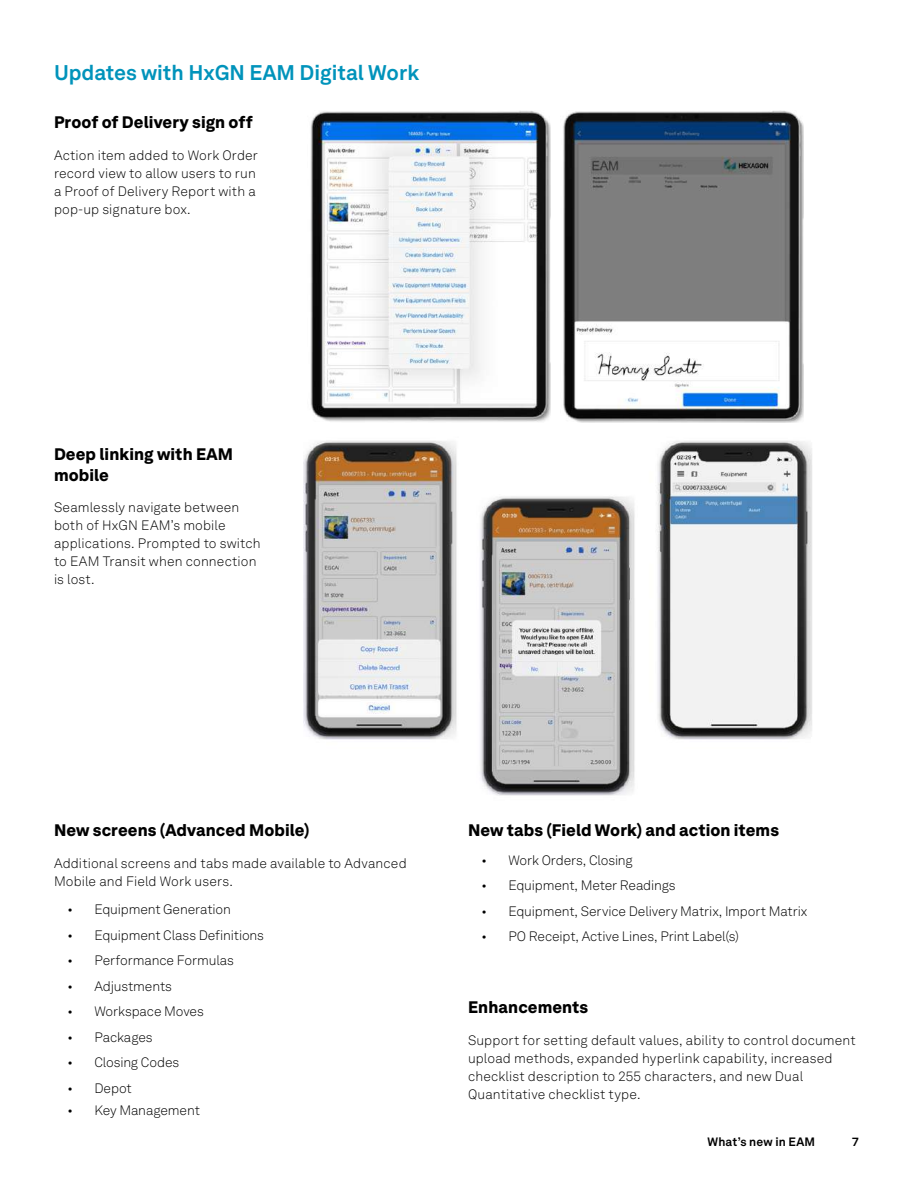
<style>
.page{position:relative;width:918px;height:1188px;background:#fff}
.page>*{position:absolute;margin:0;border:0;box-sizing:border-box;transform-origin:0 0}
.t1{font:700 21px "Hexagon Akkurat";color:#0093bb}
.t2{font:900 16.5px/21px "Hexagon Akkurat";letter-spacing:.005em;color:#000}
.t3{font:300 13.5px/18px "Hexagon Akkurat";letter-spacing:.005em;color:#000}
.t4{font:300 13.5px "Hexagon Akkurat";letter-spacing:-.015em;color:#000}
.t5{font:700 12px "Hexagon Akkurat";letter-spacing:.015em;color:#000}
</style>
<div class="page">
<img style="left:310px;top:110px;width:241px;height:312px">
<img style="left:563px;top:111px;width:241px;height:311px">
<img style="left:303px;top:441px;width:509px;height:355px">
<h1 class="t1" style="left:54px;top:57px;width:367px">Updates with HxGN EAM Digital Work</h1>
<p class="t2" style="left:54px;top:111px;width:200px">Proof of Delivery sign off</p>
<p class="t3" style="left:54px;top:146px;width:206px">Action item added to Work Order record view to allow users to run a Proof of Delivery Report with a pop-up signature box.</p>
<p class="t2" style="left:54px;top:443px;width:181px">Deep linking with EAM mobile</p>
<p class="t3" style="left:54px;top:498px;width:208px">Seamlessly navigate between both of HxGN EAM’s mobile applications. Prompted to switch to EAM Transit when connection is lost.</p>
<p class="t2" style="left:54px;top:819px;width:257px">New screens (Advanced Mobile)</p>
<p class="t3" style="left:54px;top:854px;width:354px">Additional screens and tabs made available to Advanced<br>Mobile and Field Work users.</p>
<p class="t3" style="left:68px;top:900px;width:165px">• Equipment Generation</p>
<p class="t3" style="left:68px;top:926px;width:198px">• Equipment Class Definitions</p>
<p class="t3" style="left:68px;top:951px;width:168px">• Performance Formulas</p>
<p class="t3" style="left:68px;top:977px;width:106px">• Adjustments</p>
<p class="t3" style="left:68px;top:1002px;width:138px">• Workspace Moves</p>
<p class="t3" style="left:68px;top:1028px;width:87px">• Packages</p>
<p class="t3" style="left:68px;top:1053px;width:113px">• Closing Codes</p>
<p class="t3" style="left:68px;top:1079px;width:66px">• Depot</p>
<p class="t3" style="left:68px;top:1101px;width:134px">• Key Management</p>
<p class="t2" style="left:468px;top:819px;width:313px">New tabs (Field Work) and action items</p>
<p class="t3" style="left:482px;top:851px;width:153px">• Work Orders, Closing</p>
<p class="t4" style="left:482px;top:876px;width:195px">• Equipment, Meter Readings</p>
<p class="t3" style="left:482px;top:902px;width:327px">• Equipment, Service Delivery Matrix, Import Matrix</p>
<p class="t3" style="left:482px;top:927px;width:259px">• PO Receipt, Active Lines, Print Label(s)</p>
<p class="t2" style="left:468px;top:996px;width:122px">Enhancements</p>
<p class="t3" style="left:468px;top:1031px;width:389px">Support for setting default values, ability to control document upload methods, expanded hyperlink capability, increased checklist description to 255 characters, and new Dual Quantitative checklist type.</p>
<p class="t5" style="left:707px;top:1133px;width:109px">What’s new in EAM</p>
<p class="t5" style="left:852px;top:1133px;width:8px">7</p>
</div>
